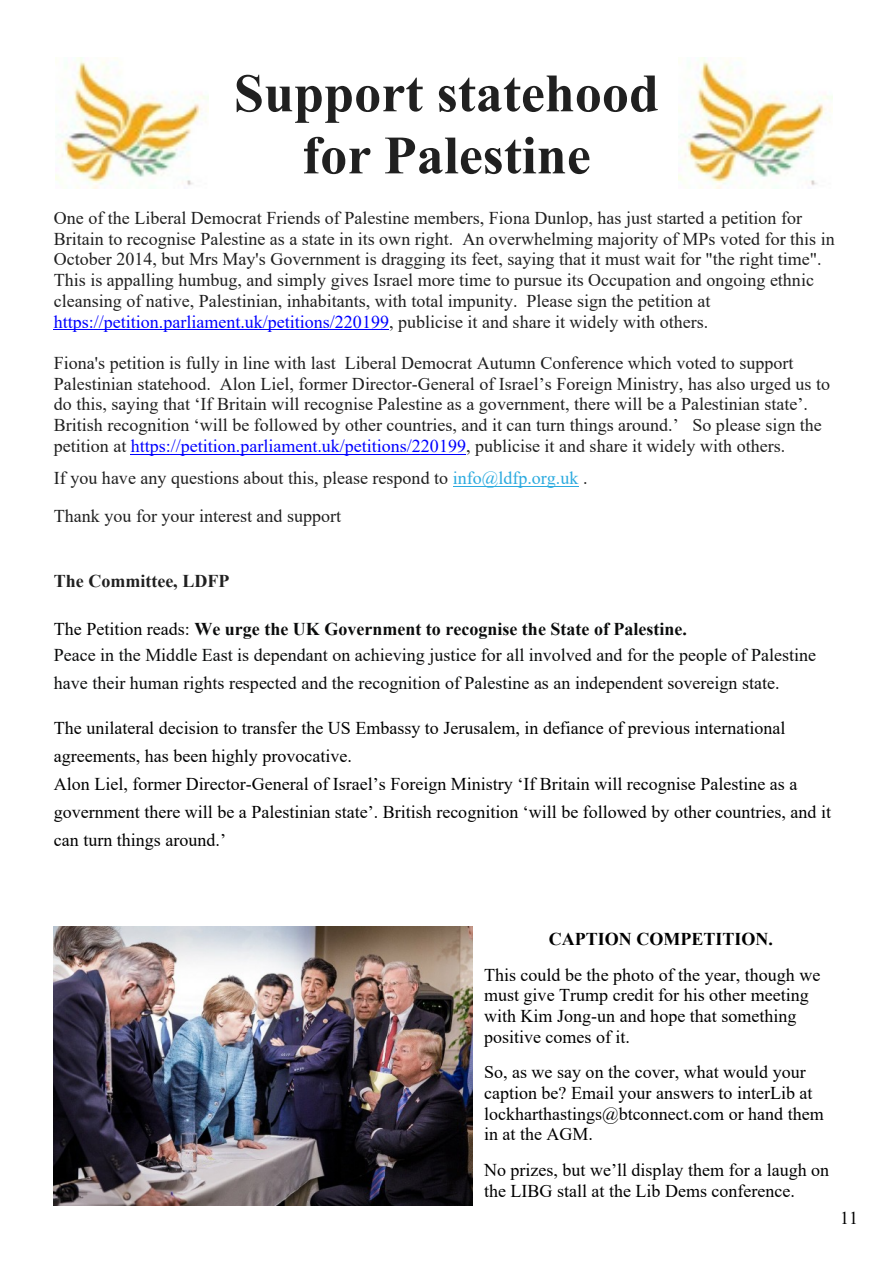
<style>
.page{position:relative;width:893px;height:1263px;background:#fff}
.page>*{position:absolute;margin:0;border:0;box-sizing:border-box;transform-origin:0 0}
.t1{font:700 54px/62.1px "Times New Roman";color:#202020;text-align:center}
.t2{font:18px/20.7px "Times New Roman";color:#202020}
.t3{font:18px/20.7px "Times New Roman";color:#000}
.t4{font:18px/26.2px "Times New Roman";color:#0b0c0c}
.t5{font:700 18px "Times New Roman";color:#000}
.t6{font:700 18px "Times New Roman";color:#202020}
.s1{color:#00f}
.s2{color:#2baadf}
.s3{color:#000}
.s4{font-weight:700}
</style>
<div class="page">
<hr style="left:54px;top:329px;width:335px;height:1px;background:#00f">
<hr style="left:131px;top:454px;width:335px;height:1px;background:#00f">
<hr style="left:453px;top:486px;width:125px;height:1px;background:#2baadf">
<img style="left:55px;top:58px;width:154px;height:130px">
<img style="left:679px;top:58px;width:153px;height:131px">
<img style="left:54px;top:926px;width:419px;height:280px">
<h1 class="t1" style="left:234px;top:68px;width:427px">Support statehood for Palestine</h1>
<p class="t2" style="left:54px;top:209px;width:782px">One of the Liberal Democrat Friends of Palestine members, Fiona Dunlop, has just started a petition for Britain to recognise Palestine as a state in its own right. An overwhelming majority of MPs voted for this in October 2014, but Mrs May's Government is dragging its feet, saying that it must wait for "the right time".<br>This is appalling humbug, and simply gives Israel more time to pursue its Occupation and ongoing ethnic cleansing of native, Palestinian, inhabitants, with total impunity. Please sign the petition at <span class="s1">https://petition.parliament.uk/petitions/220199</span>, publicise it and share it widely with others.</p>
<p class="t2" style="left:54px;top:354px;width:778px">Fiona's petition is fully in line with last Liberal Democrat Autumn Conference which voted to support Palestinian statehood. Alon Liel, former Director-General of Israel’s Foreign Ministry, has also urged us to do this, saying that ‘If Britain will recognise Palestine as a government, there will be a Palestinian state’.<br>British recognition ‘will be followed by other countries, and it can turn things around.’ So please sign the petition at <span class="s1">https://petition.parliament.uk/petitions/220199</span>, publicise it and share it widely with others.</p>
<p class="t2" style="left:54px;top:460px;width:535px;line-height:38.2px">If you have any questions about this, please respond to <span class="s2">info@ldfp.org.uk</span> .<br>Thank you for your interest and support</p>
<p class="t6" style="left:54px;top:575px;width:177px">The Committee, LDFP</p>
<p class="t4" style="left:54px;top:617px;width:764px"><span class="s3">The Petition reads:</span> <span class="s4">We urge the UK Government to recognise the State of Palestine.<br></span>Peace in the Middle East is dependant on achieving justice for all involved and for the people of Palestine</p>
<p class="t4" style="left:54px;top:672px;width:727px">have their human rights respected and the recognition of Palestine as an independent sovereign state.</p>
<p class="t3" style="left:54px;top:715px;width:779px;line-height:28.2px">The unilateral decision to transfer the US Embassy to Jerusalem, in defiance of previous international agreements, has been highly provocative.<br>Alon Liel, former Director-General of Israel’s Foreign Ministry ‘If Britain will recognise Palestine as a government there will be a Palestinian state’. British recognition ‘will be followed by other countries, and it can turn things around.’</p>
<p class="t5" style="left:549px;top:933px;width:226px">CAPTION COMPETITION.</p>
<p class="t3" style="left:484px;top:966px;width:338px">This could be the photo of the year, though we must give Trump credit for his other meeting with Kim Jong-un and hope that something positive comes of it.</p>
<p class="t3" style="left:484px;top:1064px;width:341px">So, as we say on the cover, what would your caption be? Email your answers to interLib at lockharthastings@btconnect.com or hand them in at the AGM.</p>
<p class="t3" style="left:484px;top:1161px;width:347px">No prizes, but we’ll display them for a laugh on the LIBG stall at the Lib Dems conference.</p>
<p class="t3" style="left:840px;top:1209px;width:20px">11</p>
</div>
